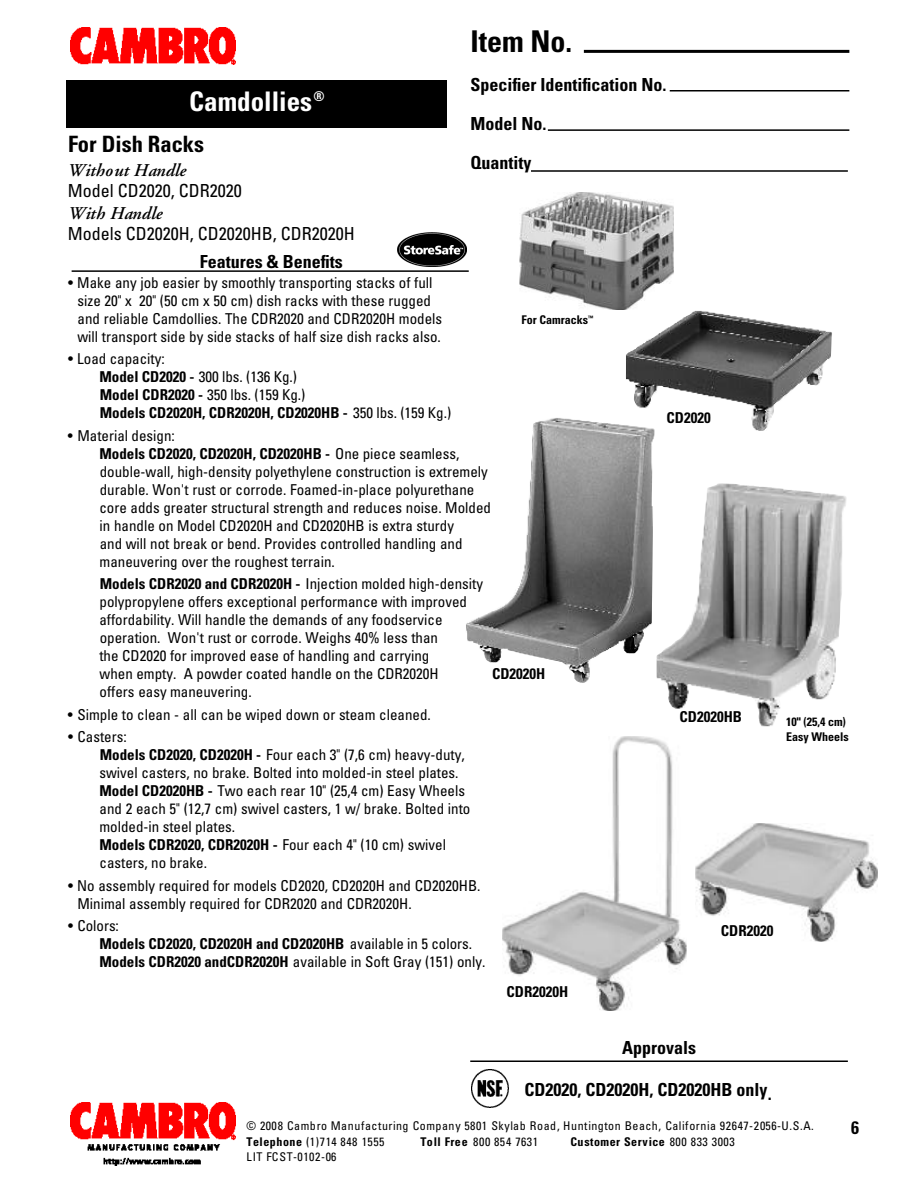
<style>
.page{position:relative;width:918px;height:1188px;background:#fff}
.page>*{position:absolute;margin:0;border:0;box-sizing:border-box;transform-origin:0 0}
.t1{font:700 condensed 30px "Univers";color:#000}
.t2{font:700 condensed 27px "Univers";color:#fff}
.t3{font:700 condensed 22.5px "Univers";color:#000}
.t4{font:700 condensed 18px/39px "Univers";color:#000}
.t5{font:condensed 18px "Univers";color:#000}
.t6{font:italic 600 18px "Adobe Garamond";letter-spacing:.015em;color:#000}
.t7{font:condensed 15px/18px "Univers";color:#000}
.t8{font:700 condensed 15px "Univers";color:#000}
.t9{font:condensed 12px/16.2px "Univers";letter-spacing:.03em;color:#000}
.t10{font:condensed 12px "Univers";letter-spacing:.06em;color:#000}
.t11{font:700 condensed 12px/14.2px "Univers";color:#000}
.t12{font:700 condensed 12px "Univers";letter-spacing:.03em;color:#000}
.s1{font-weight:700}
.s2{font-weight:400}
</style>
<div class="page">
<img style="left:626px;top:311px;width:206px;height:120px">
<img style="left:657px;top:483px;width:190px;height:243px">
<img style="left:466px;top:418px;width:189px;height:265px">
<img style="left:519px;top:192px;width:155px;height:118px">
<img style="left:695px;top:823px;width:182px;height:118px">
<img style="left:502px;top:736px;width:184px;height:275px">
<img style="left:70px;top:27px;width:165px;height:38px">
<hr style="left:584px;top:50px;width:265px;height:3px;background:#000">
<hr style="left:670px;top:90px;width:179px;height:2px;background:#000">
<hr style="left:548px;top:129px;width:301px;height:2px;background:#000">
<hr style="left:531px;top:170px;width:317px;height:2px;background:#000">
<div style="left:66px;top:1101px;width:173px;height:67px;background:linear-gradient(to bottom,#fff,#fff)"></div>
<img style="left:70px;top:1103px;width:165px;height:63px">
<div style="left:66px;top:80px;width:381px;height:48px;background:#000"></div>
<img style="left:471px;top:1070px;width:38px;height:38px">
<hr style="left:470px;top:1060px;width:378px;height:2px;background:#000">
<hr style="left:72px;top:270px;width:397px;height:2px;background:#000">
<img style="left:398px;top:233px;width:68px;height:34px">
<h2 class="t2" style="left:189px;top:84px;width:137px">Camdollies<sup>®</sup></h2>
<h3 class="t3" style="left:68px;top:130px;width:138px">For Dish Racks</h3>
<p class="t6" style="left:68px;top:160px;width:120px">Without Handle</p>
<p class="t5" style="left:68px;top:179px;width:175px">Model CD2020, CDR2020</p>
<p class="t6" style="left:68px;top:203px;width:96px">With Handle</p>
<p class="t5" style="left:68px;top:222px;width:288px">Models CD2020H, CD2020HB, CDR2020H</p>
<h1 class="t1" style="left:471px;top:23px;width:103px">Item No.</h1>
<p class="t4" style="left:470px;top:65px;width:198px">Specifier Identification No.<br>Model No.<br>Quantity</p>
<p class="t4" style="left:200px;top:242px;width:144px">Features &amp; Benefits</p>
<p class="t7" style="left:77px;top:273px;width:366px;text-indent:-9px">• Make any job easier by smoothly transporting stacks of full size 20" x 20" (50 cm x 50 cm) dish racks with these rugged and reliable Camdollies. The CDR2020 and CDR2020H models will transport side by side stacks of half size dish racks also.</p>
<p class="t7" style="left:99px;top:350px;width:353px;text-indent:-31px">• Load capacity:<br><span class="s1">Model CD2020 -</span> 300 lbs. (136 Kg.)<br><span class="s1">Model CDR2020 -</span> 350 lbs. (159 Kg.)<br><span class="s1">Models CD2020H, CDR2020H, CD2020HB -</span> 350 lbs. (159 Kg.)</p>
<p class="t7" style="left:99px;top:426px;width:393px;text-indent:-32px">• Material design:<br><span class="s1">Models CD2020, CD2020H, CD2020HB -</span> One piece seamless, double-wall, high-density polyethylene construction is extremely durable. Won't rust or corrode. Foamed-in-place polyurethane core adds greater structural strength and reduces noise. Molded in handle on Model CD2020H and CD2020HB is extra sturdy<br>and will not break or bend. Provides controlled handling and maneuvering over the roughest terrain.</p>
<p class="t7" style="left:99px;top:575px;width:385px"><span class="s1">Models CDR2020 and CDR2020H -</span> Injection molded high-density polypropylene offers exceptional performance with improved affordability. Will handle the demands of any foodservice operation. Won't rust or corrode. Weighs 40% less than<br>the CD2020 for improved ease of handling and carrying<br>when empty. A powder coated handle on the CDR2020H<br>offers easy maneuvering.</p>
<p class="t7" style="left:68px;top:705px;width:365px">• Simple to clean - all can be wiped down or steam cleaned.</p>
<p class="t7" style="left:99px;top:728px;width:373px;text-indent:-31px">• Casters:<br><span class="s1">Models CD2020, CD2020H -</span> Four each 3" (7,6 cm) heavy-duty, swivel casters, no brake. Bolted into molded-in steel plates.<br><span class="s1">Model CD2020HB -</span> Two each rear 10" (25,4 cm) Easy Wheels and 2 each 5" (12,7 cm) swivel casters, 1 w/ brake. Bolted into molded-in steel plates.<br><span class="s1">Models CDR2020, CDR2020H -</span> Four each 4" (10 cm) swivel casters, no brake.</p>
<p class="t7" style="left:77px;top:876px;width:405px;text-indent:-9px">• No assembly required for models CD2020, CD2020H and CD2020HB.<br>Minimal assembly required for CDR2020 and CDR2020H.</p>
<p class="t7" style="left:99px;top:917px;width:387px;text-indent:-31px">• Colors:<br><span class="s1">Models CD2020, CD2020H and CD2020HB</span> available in 5 colors.<br><span class="s1">Models CDR2020 andCDR2020H</span> available in Soft Gray (151) only.</p>
<p class="t11" style="left:522px;top:313px;width:73px">For Camracks<sup>™</sup></p>
<p class="t8" style="left:492px;top:665px;width:55px">CD2020H</p>
<p class="t8" style="left:507px;top:982px;width:63px">CDR2020H</p>
<p class="t8" style="left:667px;top:409px;width:46px">CD2020</p>
<p class="t8" style="left:680px;top:707px;width:64px">CD2020HB</p>
<p class="t8" style="left:721px;top:921px;width:54px">CDR2020</p>
<p class="t11" style="left:786px;top:715px;width:64px">10" (25,4 cm)<br>Easy Wheels</p>
<p class="t4" style="left:622px;top:1028px;width:75px">Approvals</p>
<p class="t4" style="left:525px;top:1070px;width:249px">CD2020, CD2020H, CD2020HB only.</p>
<p class="t9" style="left:246px;top:1117px;width:569px">© 2008 Cambro Manufacturing Company 5801 Skylab Road, Huntington Beach, California 92647-2056-U.S.A.<br><span class="s1">Telephone</span> (1)714 848 1555</p>
<p class="t10" style="left:421px;top:1134px;width:119px"><span class="s1">Toll Free</span> 800 854 7631</p>
<p class="t12" style="left:571px;top:1134px;width:166px">Customer Service <span class="s2">800 833 3003</span></p>
<p class="t10" style="left:247px;top:1150px;width:91px">LIT FCST-0102-06</p>
<p class="t4" style="left:851px;top:1108px;width:9px">6</p>
</div>
